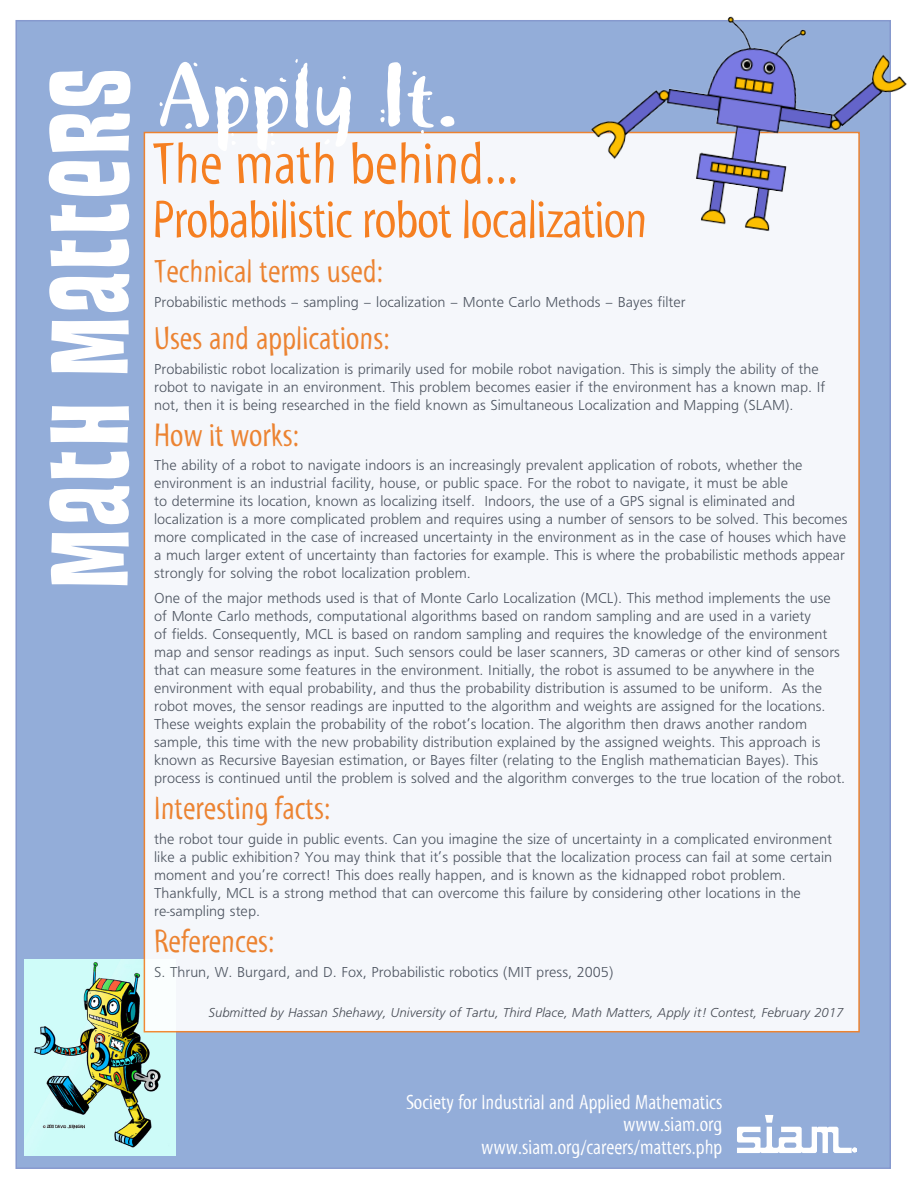
<style>
.page{position:relative;width:918px;height:1188px;background:#fff}
.page>*{position:absolute;margin:0;border:0;box-sizing:border-box;transform-origin:0 0}
.t1{font:108px "House Movements PI Custom";letter-spacing:.05em;color:#fff}
.t2{font:90px "Khaki Std 2";color:#fff}
.t3{font:60px "Myriad Tilt";color:#f57f21}
.t4{font:54px "Myriad Tilt";letter-spacing:-.015em;color:#f57f21}
.t5{font:33px "Myriad Tilt";color:#f57f21}
.t6{font:21px/22.5px "Myriad Tilt";color:#fff;text-align:right}
.t7{font:15px/18px "Frugal Sans Light DTC";color:#464b54}
.t8{font:13.5px "Frugal Sans Light Italic DTC";color:#464b54}
</style>
<div class="page">
<div style="left:16px;top:21px;width:874px;height:1147px;background:#93add9"></div>
<svg style="left:737px;top:1115px;width:120px;height:38px"></svg>
<img style="left:24px;top:959px;width:152px;height:197px">
<div style="left:144px;top:133px;width:715px;height:899px;background:#f5f7fb"></div>
<img style="left:578px;top:16px;width:329px;height:240px">
<h1 class="t1" style="left:27px;top:587px;width:519px;rotate:-90deg">Math Matters</h1>
<h2 class="t2" style="left:157px;top:42px;width:304px">Apply It.</h2>
<h3 class="t3" style="left:152px;top:131px;width:368px">The math behind...</h3>
<h3 class="t4" style="left:152px;top:190px;width:497px">Probabilistic robot localization</h3>
<h3 class="t5" style="left:154px;top:253px;width:231px">Technical terms used:</h3>
<p class="t7" style="left:154px;top:292px;width:533px">Probabilistic methods – sampling – localization – Monte Carlo Methods – Bayes filter</p>
<h3 class="t5" style="left:154px;top:320px;width:237px">Uses and applications:</h3>
<p class="t7" style="left:154px;top:360px;width:673px">Probabilistic robot localization is primarily used for mobile robot navigation. This is simply the ability of the robot to navigate in an environment. This problem becomes easier if the environment has a known map. If not, then it is being researched in the field known as Simultaneous Localization and Mapping (SLAM).</p>
<h3 class="t5" style="left:154px;top:417px;width:146px">How it works:</h3>
<p class="t7" style="left:154px;top:456px;width:695px">The ability of a robot to navigate indoors is an increasingly prevalent application of robots, whether the environment is an industrial facility, house, or public space. For the robot to navigate, it must be able<br>to determine its location, known as localizing itself. Indoors, the use of a GPS signal is eliminated and localization is a more complicated problem and requires using a number of sensors to be solved. This becomes more complicated in the case of increased uncertainty in the environment as in the case of houses which have a much larger extent of uncertainty than factories for example. This is where the probabilistic methods appear strongly for solving the robot localization problem.</p>
<p class="t7" style="left:154px;top:589px;width:693px">One of the major methods used is that of Monte Carlo Localization (MCL). This method implements the use of Monte Carlo methods, computational algorithms based on random sampling and are used in a variety<br>of fields. Consequently, MCL is based on random sampling and requires the knowledge of the environment map and sensor readings as input. Such sensors could be laser scanners, 3D cameras or other kind of sensors that can measure some features in the environment. Initially, the robot is assumed to be anywhere in the environment with equal probability, and thus the probability distribution is assumed to be uniform. As the robot moves, the sensor readings are inputted to the algorithm and weights are assigned for the locations.<br>These weights explain the probability of the robot’s location. The algorithm then draws another random sample, this time with the new probability distribution explained by the assigned weights. This approach is known as Recursive Bayesian estimation, or Bayes filter (relating to the English mathematician Bayes). This process is continued until the problem is solved and the algorithm converges to the true location of the robot.</p>
<h3 class="t5" style="left:154px;top:790px;width:178px">Interesting facts:</h3>
<p class="t7" style="left:154px;top:830px;width:680px">the robot tour guide in public events. Can you imagine the size of uncertainty in a complicated environment like a public exhibition? You may think that it’s possible that the localization process can fail at some certain moment and you’re correct! This does really happen, and is known as the kidnapped robot problem.<br>Thankfully, MCL is a strong method that can overcome this failure by considering other locations in the re-sampling step.</p>
<h3 class="t5" style="left:154px;top:923px;width:122px">References:</h3>
<p class="t7" style="left:154px;top:963px;width:461px">S. Thrun, W. Burgard, and D. Fox, Probabilistic robotics (MIT press, 2005)</p>
<p class="t8" style="left:208px;top:1005px;width:636px">Submitted by Hassan Shehawy, University of Tartu, Third Place, Math Matters, Apply it! Contest, February 2017</p>
<h3 class="t6" style="left:406px;top:1091px;width:318px">Society for Industrial and Applied Mathematics www.siam.org www.siam.org/careers/matters.php</h3>
</div>
